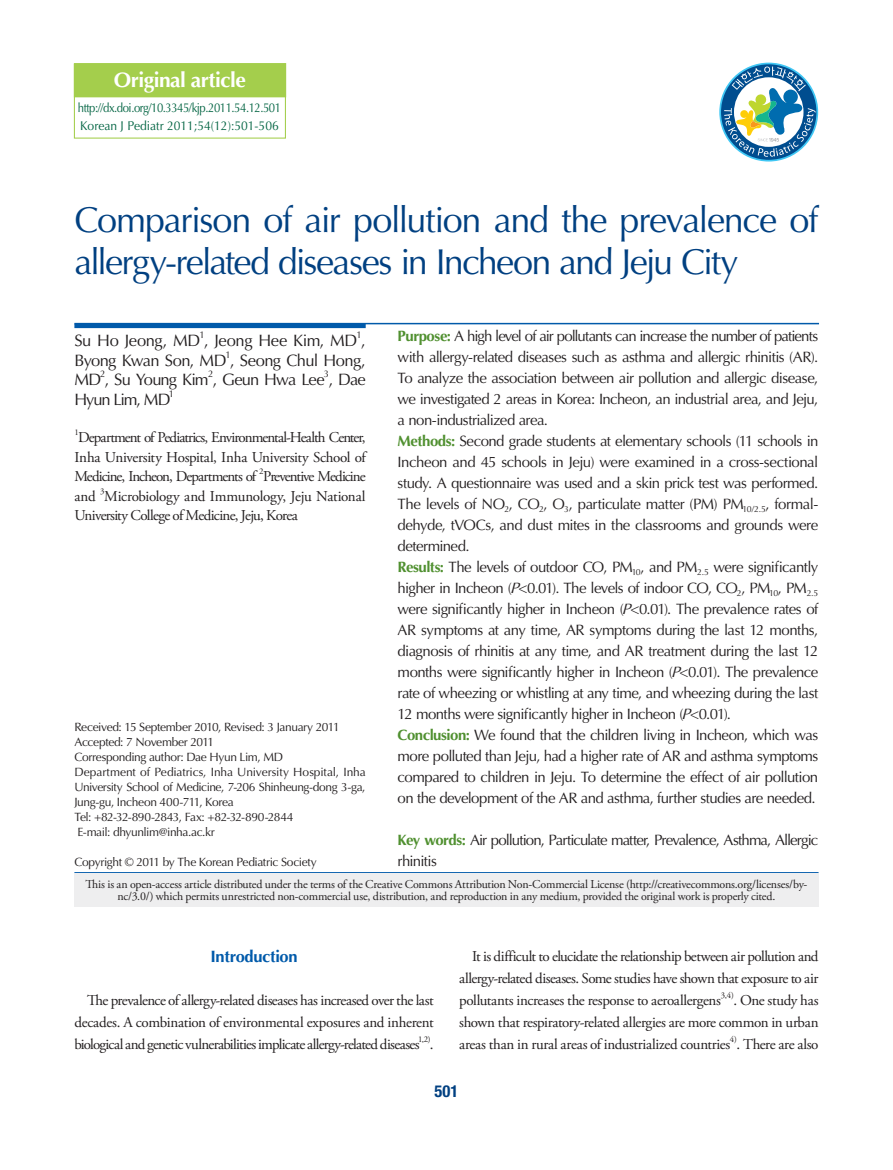
<style>
.page{position:relative;width:893px;height:1170px;background:#fff}
.page>*{position:absolute;margin:0;border:0;box-sizing:border-box;transform-origin:0 0}
.t1{font:36px/42px "Optima LT Std";letter-spacing:-.045em;color:#014081}
.t2{font:700 21px "Optima LT Std";letter-spacing:-.025em;color:#fff}
.t3{font:16.5px "Optima LT Std";letter-spacing:-.04em;color:#231f20}
.t4{font:16.5px "Optima LT Std";letter-spacing:-.02em;color:#231f20}
.t5{font:700 16.5px "Optima LT Std";letter-spacing:-.02em;color:#015aaa}
.t6{font:16.5px "Optima LT Std";letter-spacing:-.07em;color:#231f20}
.t7{font:700 condensed 16.5px "Helvetica Neue";color:#014081}
.t8{font:15px/21px "Optima LT Std";letter-spacing:-.04em;color:#231f20}
.t9{font:15px/21.9px "Adobe Garamond Pro";letter-spacing:-.035em;color:#231f20;text-align:justify}
.t10{font:15px/21px "Optima LT Std";letter-spacing:-.06em;color:#231f20}
.t11{font:15px "Adobe Garamond Pro";letter-spacing:-.065em;color:#231f20}
.t12{font:12.75px/18px "Optima LT Std";letter-spacing:-.04em;color:#026442;scale:.89 1}
.t13{font:12px/15px "Optima LT Std";letter-spacing:-.03em;color:#231f20}
.t14{font:12px/12px "Adobe Garamond Pro";letter-spacing:-.015em;color:#231f20;text-align:center}
.t15{font:9.6px "Optima LT Std";color:#231f20}
.t16{font:8.7px "Adobe Garamond Pro";color:#231f20}
.s1{font-weight:700;color:#509030}
.s2{font-style:italic}
</style>
<div class="page">
<div style="left:74px;top:97px;width:211px;height:40px;border:2px solid #fff"></div>
<div style="left:75px;top:64px;width:210px;height:33px;background:#a4ce4c"></div>
<div style="left:74px;top:63px;width:212px;height:34px;border:2px solid #a4ce4c"></div>
<div style="left:74px;top:64px;width:212px;height:75px;border:1px solid #a4ce4c"></div>
<svg style="left:719px;top:63px;width:99px;height:98px"></svg>
<div style="left:74px;top:323px;width:292px;height:5px;background:#015aaa"></div>
<hr style="left:74px;top:323px;width:745px;height:1px;background:#015aaa">
<hr style="left:74px;top:872px;width:745px;height:1px;background:#015aaa">
<div style="left:74px;top:873px;width:745px;height:33px;background:#eeeeef"></div>
<h2 class="t2" style="left:114px;top:68px;width:134px">Original article</h2>
<p class="t12" style="left:78px;top:99px;width:230px">http://dx.doi.org/10.3345/kjp.2011.54.12.501<br>Korean J Pediatr 2011;54(12):501-506</p>
<h1 class="t1" style="left:74px;top:199px;width:745px">Comparison of air pollution and the prevalence of allergy-related diseases in Incheon and Jeju City</h1>
<p class="t8" style="left:398px;top:326px;width:422px"><span class="s1">Purpose:</span> A high level of air pollutants can increase the number of patients with allergy-related diseases such as asthma and allergic rhinitis (AR).<br>To analyze the association between air pollution and allergic disease, we investigated 2 areas in Korea: Incheon, an industrial area, and Jeju, a non-industrialized area.<br><span class="s1">Methods:</span> Second grade students at elementary schools (11 schools in Incheon and 45 schools in Jeju) were examined in a cross-sectional study. A questionnaire was used and a skin prick test was performed.<br>The levels of NO<sub>2</sub>, CO<sub>2</sub>, O<sub>3</sub>, particulate matter (PM) PM<sub>10/2.5</sub>, formal&shy;dehyde, tVOCs, and dust mites in the classrooms and grounds were determined.<br><span class="s1">Results:</span> The levels of outdoor CO, PM<sub>10</sub>, and PM<sub>2.5</sub> were significantly higher in Incheon (<span class="s2">P</span>&lt;0.01). The levels of indoor CO, CO<sub>2</sub>, PM<sub>10</sub>, PM<sub>2.5 </sub>were significantly higher in Incheon (<span class="s2">P</span>&lt;0.01). The prevalence rates of AR symptoms at any time, AR symptoms during the last 12 months, diagnosis of rhinitis at any time, and AR treatment during the last 12 months were significantly higher in Incheon (<span class="s2">P</span>&lt;0.01). The prevalence rate of wheezing or whistling at any time, and wheezing during the last 12 months were significantly higher in Incheon (<span class="s2">P</span>&lt;0.01).<br><span class="s1">Conclusion:</span> We found that the children living in Incheon, which was more polluted than Jeju, had a higher rate of AR and asthma symptoms compared to children in Jeju. To determine the effect of air pollution on the development of the AR and asthma, further studies are needed.</p>
<p class="t10" style="left:398px;top:830px;width:422px"><span class="s1">Key words:</span> Air pollution, Particulate matter, Prevalence, Asthma, Allergic rhinitis</p>
<p class="t15" style="left:199px;top:329px;width:7px">1</p>
<p class="t15" style="left:356px;top:329px;width:7px">1</p>
<p class="t3" style="left:74px;top:350px;width:293px">Byong Kwan Son, MD , Seong Chul Hong,</p>
<p class="t4" style="left:74px;top:331px;width:293px">Su Ho Jeong, MD , Jeong Hee Kim, MD ,</p>
<p class="t15" style="left:225px;top:349px;width:7px">1</p>
<p class="t3" style="left:74px;top:370px;width:293px">MD , Su Young Kim , Geun Hwa Lee , Dae</p>
<p class="t15" style="left:100px;top:368px;width:7px">2</p>
<p class="t15" style="left:208px;top:368px;width:7px">2</p>
<p class="t15" style="left:324px;top:368px;width:7px">3</p>
<p class="t6" style="left:74px;top:389px;width:98px">Hyun Lim, MD</p>
<p class="t15" style="left:169px;top:388px;width:7px">1</p>
<p class="t16" style="left:74px;top:427px;width:6px">1</p>
<p class="t9" style="left:74px;top:428px;width:293px;line-height:19.5px">Department of Pediatrics, Environmental-Health Center, Inha University Hospital, Inha University School of Medicine, Incheon, Departments of</p>
<p class="t16" style="left:259px;top:466px;width:6px">2</p>
<p class="t11" style="left:263px;top:467px;width:104px">Preventive Medicine</p>
<p class="t9" style="left:74px;top:485px;width:23px">and</p>
<p class="t16" style="left:100px;top:486px;width:6px">3</p>
<p class="t9" style="left:74px;top:487px;width:293px;line-height:19.5px;text-indent:30px">Microbiology and Immunology, Jeju National<br>University College of Medicine, Jeju, Korea</p>
<p class="t13" style="left:74px;top:719px;width:293px">Received: 15 September 2010, Revised: 3 January 2011<br>Accepted: 7 November 2011<br>Corresponding author: Dae Hyun Lim, MD<br>Department of Pediatrics, Inha University Hospital, Inha University School of Medicine, 7-206 Shinheung-dong 3-ga, Jung-gu, Incheon 400-711, Korea<br>Tel: +82-32-890-2843, Fax: +82-32-890-2844<br>E-mail: dhyunlim@inha.ac.kr</p>
<p class="t13" style="left:74px;top:854px;width:244px">Copyright © 2011 by The Korean Pediatric Society</p>
<p class="t14" style="left:86px;top:878px;width:723px">This is an open-access article distributed under the terms of the Creative Commons Attribution Non-Commercial License (http://creativecommons.org/licenses/by&shy;nc/3.0/) which permits unrestricted non-commercial use, distribution, and reproduction in any medium, provided the original work is properly cited.</p>
<p class="t5" style="left:210px;top:946px;width:89px">Introduction</p>
<p class="t9" style="left:74px;top:989px;width:361px;text-indent:13px">The prevalence of allergy-related diseases has increased over the last decades. A combination of environmental exposures and inherent biological and genetic vulnerabilities implicate allergy-related diseases</p>
<p class="t16" style="left:418px;top:1033px;width:14px">1,2)</p>
<p class="t9" style="left:430px;top:1033px;width:5px">.</p>
<p class="t9" style="left:459px;top:945px;width:361px;text-indent:13px">It is difficult to elucidate the relationship between air pollution and allergy-related diseases. Some studies have shown that exposure to air pollutants increases the response to aeroallergens</p>
<p class="t16" style="left:721px;top:989px;width:15px">3,4)</p>
<p class="t9" style="left:459px;top:989px;width:361px;text-indent:274px">. One study has shown that respiratory-related allergies are more common in urban areas than in rural areas of industrialized countries . There are also</p>
<p class="t16" style="left:730px;top:1033px;width:9px">4)</p>
<p class="t7" style="left:435px;top:1081px;width:25px">501</p>
</div>
